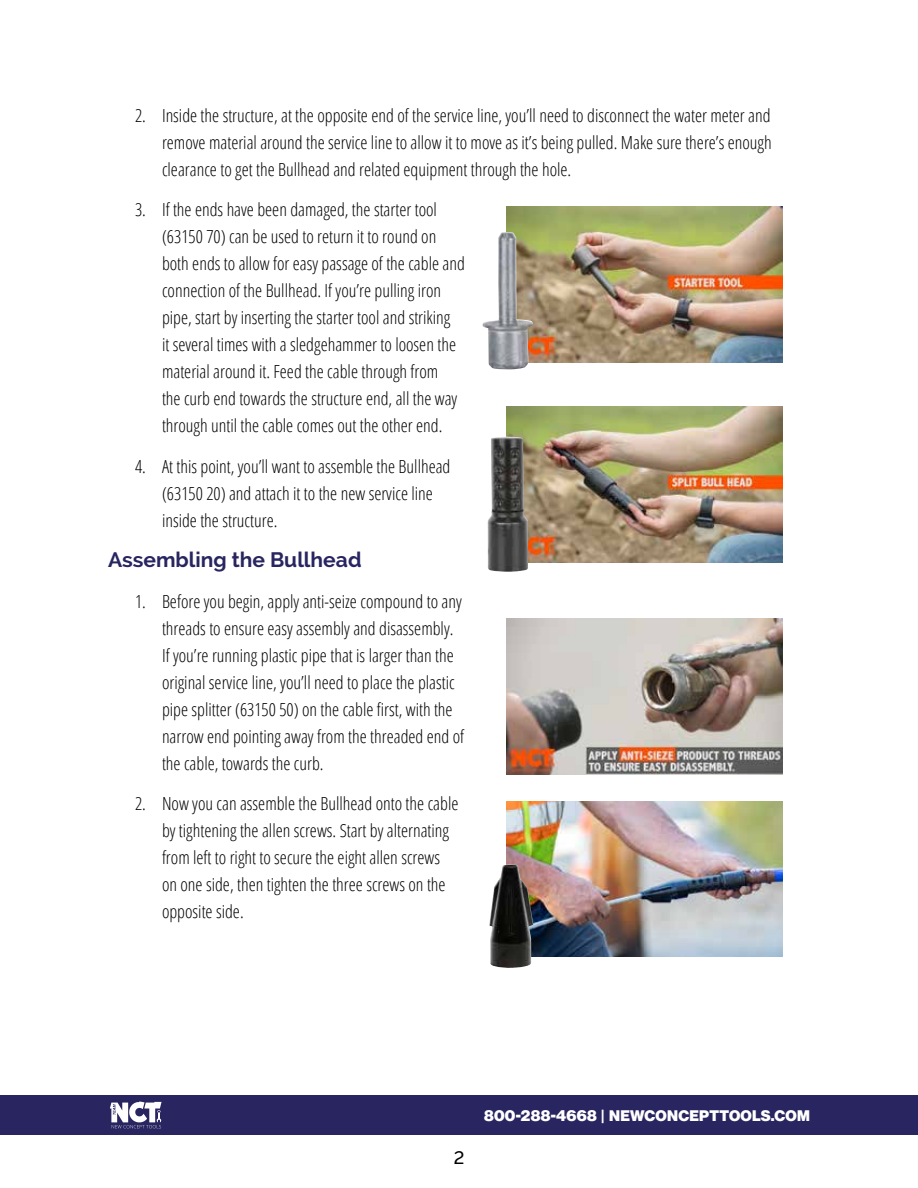
<style>
.page{position:relative;width:918px;height:1188px;background:#fff}
.page>*{position:absolute;margin:0;border:0;box-sizing:border-box;transform-origin:0 0}
.t1{font:700 21px "Raleway";color:#282560}
.t2{font:300 condensed 18px/27px "Open Sans";color:#000}
.t3{font:500 18px "Raleway";color:#000}
.t4{font:15px "N Haas Grotesk DS Pro 95 Blk";letter-spacing:.015em;color:#fff}
</style>
<div class="page">
<img style="left:506px;top:207px;width:277px;height:155px">
<img style="left:506px;top:619px;width:277px;height:155px">
<img style="left:482px;top:232px;width:52px;height:138px">
<img style="left:506px;top:406px;width:277px;height:156px">
<img style="left:487px;top:436px;width:41px;height:136px">
<img style="left:506px;top:801px;width:277px;height:156px">
<img style="left:489px;top:864px;width:44px;height:104px">
<div style="left:0;top:1095px;width:918px;height:40px;background:#282560"></div>
<svg style="left:110px;top:1101px;width:52px;height:27px"></svg>
<p class="t2" style="left:162px;top:101px;width:611px;text-align:justify;text-indent:-27px">2. Inside the structure, at the opposite end of the service line, you’ll need to disconnect the water meter and remove material around the service line to allow it to move as it’s being pulled. Make sure there’s enough clearance to get the Bullhead and related equipment through the hole.</p>
<p class="t2" style="left:162px;top:196px;width:304px;text-indent:-27px">3. If the ends have been damaged, the starter tool (63150 70) can be used to return it to round on both ends to allow for easy passage of the cable and connection of the Bullhead. If you’re pulling iron pipe, start by inserting the starter tool and striking<br>it several times with a sledgehammer to loosen the material around it. Feed the cable through from<br>the curb end towards the structure end, all the way through until the cable comes out the other end.</p>
<p class="t2" style="left:162px;top:452px;width:290px;text-indent:-27px">4. At this point, you’ll want to assemble the Bullhead (63150 20) and attach it to the new service line inside the structure.</p>
<p class="t1" style="left:108px;top:548px;width:255px">Assembling the Bullhead</p>
<p class="t2" style="left:162px;top:587px;width:304px;text-indent:-27px">1. Before you begin, apply anti-seize compound to any threads to ensure easy assembly and disassembly.<br>If you’re running plastic pipe that is larger than the original service line, you’ll need to place the plastic pipe splitter (63150 50) on the cable first, with the narrow end pointing away from the threaded end of the cable, towards the curb.</p>
<p class="t2" style="left:162px;top:790px;width:298px;text-indent:-27px">2. Now you can assemble the Bullhead onto the cable by tightening the allen screws. Start by alternating from left to right to secure the eight allen screws on one side, then tighten the three screws on the opposite side.</p>
<p class="t3" style="left:454px;top:1148px;width:12px">2</p>
<p class="t4" style="left:484px;top:1107px;width:327px">800-288-4668 | NEWCONCEPTTOOLS.COM</p>
</div>
